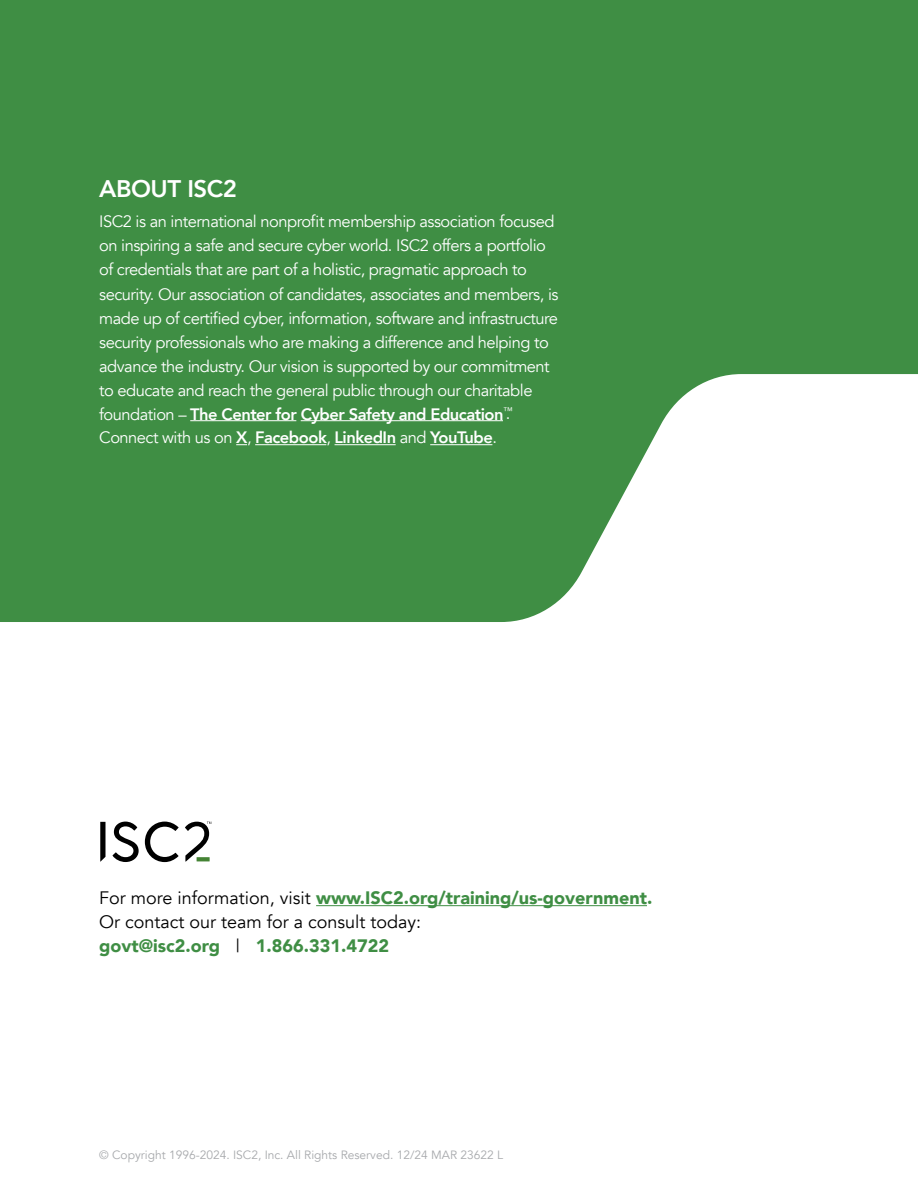
<style>
.page{position:relative;width:918px;height:1188px;background:#fff}
.page>*{position:absolute;margin:0;border:0;box-sizing:border-box;transform-origin:0 0}
.t1{font:800 24px "Avenir";letter-spacing:-.02em;color:#fff}
.t2{font:900 18px/24px "Avenir";color:#3f8e44}
.t3{font:16.5px/24px "Avenir";letter-spacing:-.03em;color:#fff}
.t4{font:12px "Avenir";color:#a7a9ac}
.s1{font-weight:800}
.s2{font-weight:400;color:#000}
</style>
<div class="page">
<div style="left:0;top:0;width:918px;height:284px;background:#3f8e44"></div>
<svg style="left:0;top:284px;width:918px;height:338px;fill:#3f8e44"></svg>
<hr style="left:316px;top:905px;width:331px;height:1px;background:#3f8e44">
<hr style="left:190px;top:420px;width:106px;height:1px;background:#fff">
<hr style="left:301px;top:420px;width:202px;height:1px;background:#fff">
<hr style="left:255px;top:444px;width:71px;height:1px;background:#fff">
<hr style="left:335px;top:444px;width:61px;height:1px;background:#fff">
<hr style="left:430px;top:444px;width:62px;height:1px;background:#fff">
<svg style="left:100px;top:822px;width:111px;height:40px"></svg>
<h1 class="t1" style="left:99px;top:170px;width:139px">ABOUT ISC2</h1>
<p class="t3" style="left:99px;top:210px;width:461px">ISC2 is an international nonprofit membership association focused on inspiring a safe and secure cyber world. ISC2 offers a portfolio of credentials that are part of a holistic, pragmatic approach to security. Our association of candidates, associates and members, is made up of certified cyber, information, software and infrastructure security professionals who are making a difference and helping to advance the industry. Our vision is supported by our commitment to educate and reach the general public through our charitable foundation – <span class="s1">The Center for Cyber Safety and Education</span><sup>™</sup>.<br>Connect with us on <span class="s1">X</span>, <span class="s1">Facebook</span>, <span class="s1">LinkedIn</span> and <span class="s1">YouTube</span>.</p>
<p class="t2" style="left:99px;top:886px;width:555px"><span class="s2">For more information, visit</span> www.ISC2.org/training/us-government.<br><span class="s2">Or contact our team for a consult today:<br></span>govt@isc2.org <span class="s2">|</span> 1.866.331.4722</p>
<p class="t4" style="left:99px;top:1148px;width:406px">© Copyright 1996-2024. ISC2, Inc. All Rights Reserved. 12/24 MAR 23622 L</p>
</div>
